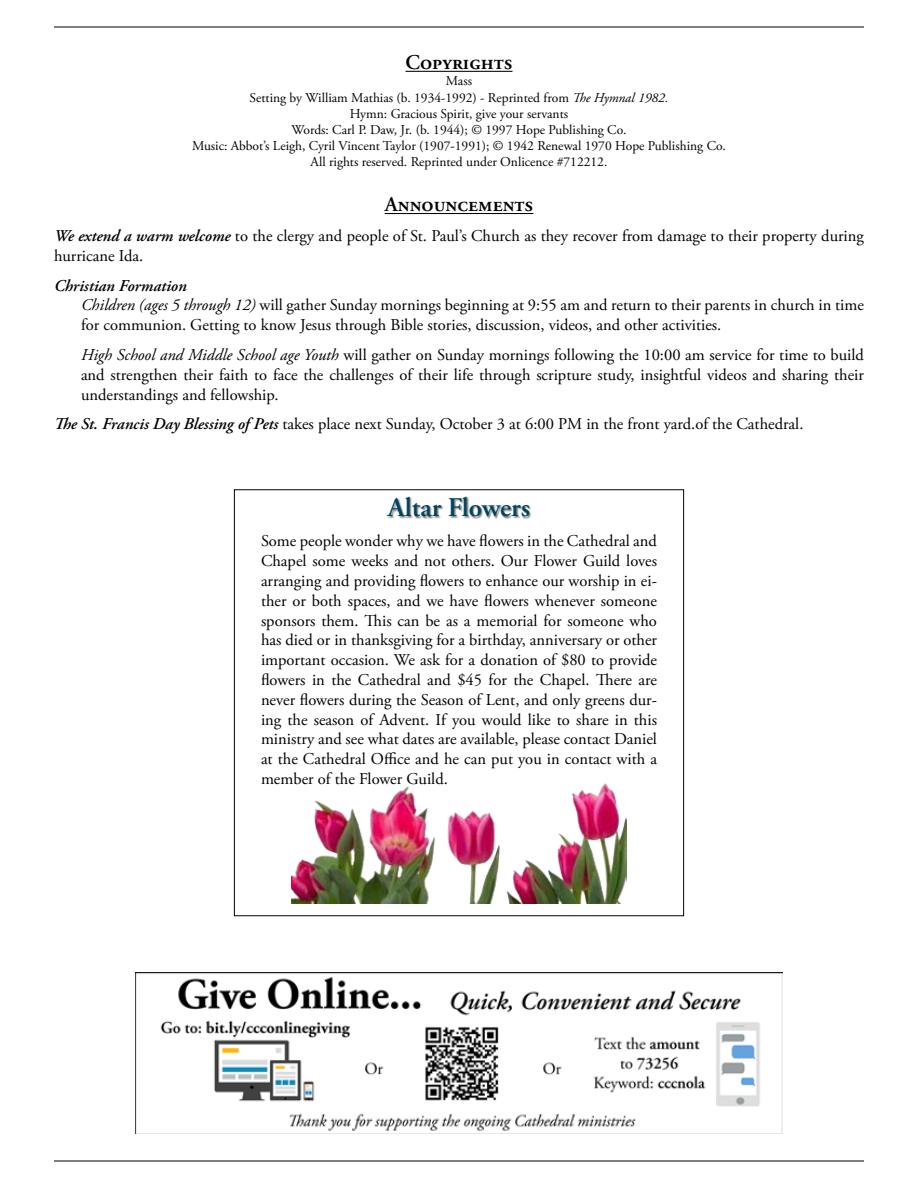
<style>
.page{position:relative;width:918px;height:1188px;background:#fff}
.page>*{position:absolute;margin:0;border:0;box-sizing:border-box;transform-origin:0 0}
.t1{font:600 27px "Adobe Garamond Pro";color:#014462}
.t2{font:600 21px "Adobe Garamond Pro";color:#000}
.t3{font:16.5px/19.8px "Adobe Garamond Pro";color:#000}
.t4{font:13.5px/16.2px "Adobe Garamond Pro";color:#000;text-align:center}
.s1{font-style:italic}
.s2{font-weight:600;font-style:italic}
</style>
<div class="page">
<hr style="left:54px;top:27px;width:810px;height:1px;background:#000">
<hr style="left:54px;top:1161px;width:810px;height:1px;background:#000">
<img style="left:135px;top:972px;width:648px;height:162px">
<hr style="left:406px;top:71px;width:106px;height:1px;background:#000">
<hr style="left:385px;top:213px;width:148px;height:1px;background:#000">
<div style="left:387px;top:496px;width:145px;height:23px;background:#000;opacity:.5"></div>
<img style="left:292px;top:783px;width:334px;height:120px">
<p class="t2" style="left:406px;top:50px;width:108px">Copyrights</p>
<p class="t4" style="left:192px;top:74px;width:535px">Mass<br>Setting by William Mathias (b. 1934-1992) - Reprinted from <span class="s1">The Hymnal 1982.<br></span>Hymn: Gracious Spirit, give your servants<br>Words: Carl P. Daw, Jr. (b. 1944); © 1997 Hope Publishing Co.<br>Music: Abbot’s Leigh, Cyril Vincent Taylor (1907-1991); © 1942 Renewal 1970 Hope Publishing Co.<br>All rights reserved. Reprinted under Onlicence #712212.</p>
<p class="t2" style="left:385px;top:193px;width:150px">Announcements</p>
<p class="t3" style="left:54px;top:227px;width:811px"><span class="s2">We extend a warm welcome</span> to the clergy and people of St. Paul’s Church as they recover from damage to their property during hurricane Ida.</p>
<p class="t3" style="left:81px;top:276px;width:784px;text-indent:-27px"><span class="s2">Christian Formation<br></span><span class="s1">Children (ages 5 through 12)</span> will gather Sunday mornings beginning at 9:55 am and return to their parents in church in time for communion. Getting to know Jesus through Bible stories, discussion, videos, and other activities.</p>
<p class="t3" style="left:81px;top:345px;width:784px;text-align:justify"><span class="s1">High School and Middle School age Youth</span> will gather on Sunday mornings following the 10:00 am service for time to build and strengthen their faith to face the challenges of their life through scripture study, insightful videos and sharing their understandings and fellowship.</p>
<p class="t3" style="left:54px;top:415px;width:751px"><span class="s2">The St. Francis Day Blessing of Pets</span> takes place next Sunday, October 3 at 6:00 PM in the front yard.of the Cathedral.</p>
<h1 class="t1" style="left:388px;top:492px;width:144px">Altar Flowers</h1>
<p class="t3" style="left:261px;top:532px;width:398px;text-align:justify">Some people wonder why we have flowers in the Cathedral and Chapel some weeks and not others. Our Flower Guild loves arranging and providing flowers to enhance our worship in ei&shy;ther or both spaces, and we have flowers whenever someone sponsors them. This can be as a memorial for someone who has died or in thanksgiving for a birthday, anniversary or other important occasion. We ask for a donation of $80 to provide flowers in the Cathedral and $45 for the Chapel. There are never flowers during the Season of Lent, and only greens dur&shy;ing the season of Advent. If you would like to share in this ministry and see what dates are available, please contact Daniel at the Cathedral Office and he can put you in contact with a member of the Flower Guild.</p>
</div>
